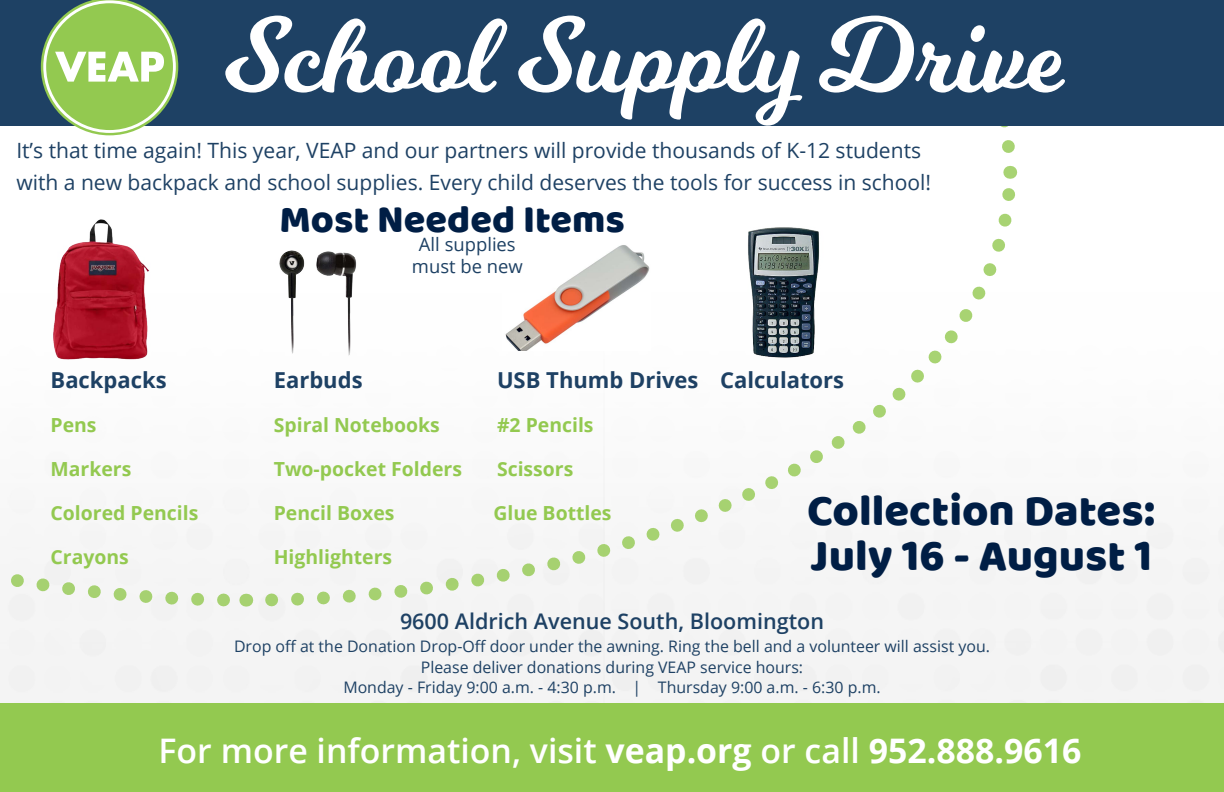
<style>
.page{position:relative;width:1224px;height:792px;background:#fff}
.page>*{position:absolute;margin:0;border:0;box-sizing:border-box;transform-origin:0 0}
.t1{font:105px "Milkshake";color:#fff}
.t2{font:45.2px/45.2px "Baloo";color:#001e45}
.t3{font:39.5px "Baloo";color:#001e45}
.t4{font:600 33.9px "Open Sans";color:#fff}
.t5{font:700 22px "Open Sans";color:#1e4164}
.t6{font:600 21.6px "Open Sans";color:#1e4164}
.t7{font:21px/31.5px "Open Sans";color:#1e4164}
.t8{font:700 19.4px "Open Sans";color:#93c950}
.t9{font:18.4px/22.1px "Open Sans";color:#1e4164;text-align:center}
.t10{font:15.9px/20.4px "Open Sans";color:#1e4164;text-align:center}
.s1{font-weight:700}
</style>
<div class="page">
<svg style="left:259px;top:172px;width:764px;height:436px"></svg>
<svg style="left:0;top:219px;width:246px;height:389px"></svg>
<svg style="left:1010px;top:166px;width:1px;height:13px"></svg>
<svg style="left:246px;top:594px;width:1px;height:13px"></svg>
<div style="left:0;top:0;width:1224px;height:126px;background:#1e4164"></div>
<div style="left:0;top:703px;width:1224px;height:89px;background:#93c950"></div>
<img style="left:259px;top:251px;width:124px;height:130px">
<img style="left:47px;top:220px;width:105px;height:142px">
<img style="left:502px;top:223px;width:148px;height:127px">
<img style="left:744px;top:226px;width:80px;height:134px">
<svg style="left:41px;top:0;width:137px;height:135px"></svg>
<h1 class="t1" style="left:224px;top:-19px;width:838px">School Supply Drive</h1>
<h3 class="t7" style="left:16px;top:134px;width:916px">It’s that time again! This year, VEAP and our partners will provide thousands of K-12 students with a new backpack and school supplies. Every child deserves the tools for success in school!</h3>
<h3 class="t3" style="left:280px;top:195px;width:347px">Most Needed Items</h3>
<p class="t9" style="left:412px;top:233px;width:112px">All supplies must be new</p>
<h3 class="t5" style="left:51px;top:364px;width:118px">Backpacks</h3>
<p class="t8" style="left:51px;top:411px;width:48px">Pens</p>
<p class="t8" style="left:51px;top:455px;width:82px">Markers</p>
<p class="t8" style="left:51px;top:499px;width:149px">Colored Pencils</p>
<p class="t8" style="left:51px;top:543px;width:80px">Crayons</p>
<h3 class="t5" style="left:274px;top:364px;width:90px">Earbuds</h3>
<p class="t8" style="left:274px;top:411px;width:168px">Spiral Notebooks</p>
<p class="t8" style="left:274px;top:455px;width:190px">Two-pocket Folders</p>
<p class="t8" style="left:274px;top:499px;width:122px">Pencil Boxes</p>
<p class="t8" style="left:274px;top:543px;width:120px">Highlighters</p>
<h3 class="t5" style="left:497px;top:364px;width:203px">USB Thumb Drives</h3>
<p class="t8" style="left:497px;top:411px;width:98px">#2 Pencils</p>
<p class="t8" style="left:497px;top:455px;width:78px">Scissors</p>
<h3 class="t5" style="left:720px;top:364px;width:125px">Calculators</h3>
<h2 class="t2" style="left:807px;top:487px;width:350px">Collection Dates:<br>July 16 - August 1</h2>
<h3 class="t6" style="left:400px;top:606px;width:426px">9600 Aldrich Avenue South, Bloomington</h3>
<p class="t10" style="left:234px;top:636px;width:758px">Drop off at the Donation Drop-Off door under the awning. Ring the bell and a volunteer will assist you.<br>Please deliver donations during VEAP service hours:<br>Monday - Friday 9:00 a.m. - 4:30 p.m. | Thursday 9:00 a.m. - 6:30 p.m.</p>
<p class="t8" style="left:493px;top:499px;width:120px">Glue Bottles</p>
<h3 class="t4" style="left:159px;top:727px;width:924px">For more information, visit <span class="s1">veap.org</span> or call <span class="s1">952.888.9616</span></h3>
</div>
